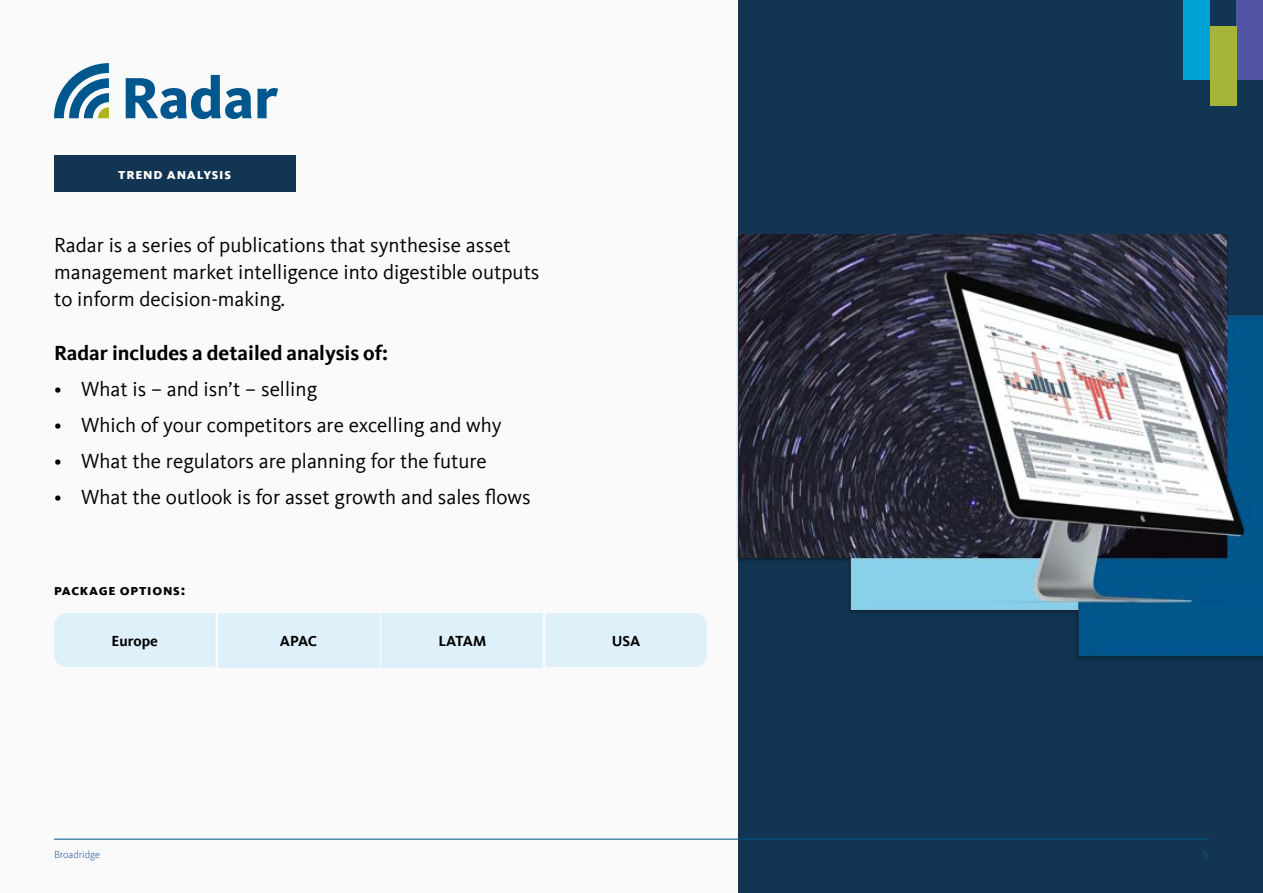
<style>
.page{position:relative;width:1263px;height:893px;background:#fafafa}
.page>*{position:absolute;margin:0;border:0;box-sizing:border-box;transform-origin:0 0}
.t1{font:21px/27px "Kievit Offc";color:#000}
.t2{font:700 21px "Kievit Offc";color:#000}
.t3{font:700 15px "Kievit Offc";letter-spacing:-.005em;color:#000}
.t4{font:800 15px "Kievit Sc Offc";letter-spacing:.05em;color:#000}
.t5{font:800 15px "Kievit Sc Offc";letter-spacing:.05em;color:#fff}
.t6{font:12px "Kievit Offc";color:#00558d}
.t7{font:300 10.5px "Kievit Offc";color:#275b9b}
</style>
<div class="page">
<div style="left:738px;top:0;width:525px;height:893px;background:#133554"></div>
<img style="left:740px;top:235px;width:523px;height:424px">
<div style="left:54px;top:155px;width:241px;height:37px;background:#133554"></div>
<svg style="left:54px;top:63px;width:55px;height:55px"></svg>
<svg style="left:126px;top:75px;width:152px;height:44px"></svg>
<div style="left:54px;top:613px;width:162px;height:54px;background:#def0fa"></div>
<div style="left:218px;top:613px;width:161px;height:54px;background:#def0fa"></div>
<div style="left:545px;top:613px;width:162px;height:54px;background:#def0fa"></div>
<div style="left:382px;top:613px;width:161px;height:54px;background:#def0fa"></div>
<hr style="left:54px;top:839px;width:1155px;height:1px;background:#00558d">
<div style="left:1183px;top:0;width:27px;height:80px;background:#00a3d6"></div>
<div style="left:1236px;top:0;width:27px;height:80px;background:#5254a6"></div>
<div style="left:1210px;top:27px;width:26px;height:79px;background:#a6b538"></div>
<p class="t5" style="left:118px;top:165px;width:114px">trend analysis</p>
<p class="t1" style="left:54px;top:232px;width:487px">Radar is a series of publications that synthesise asset management market intelligence into digestible outputs to inform decision-making.</p>
<p class="t2" style="left:54px;top:341px;width:335px">Radar includes a detailed analysis of:</p>
<p class="t1" style="left:54px;top:376px;width:265px">• What is – and isn’t – selling</p>
<p class="t1" style="left:54px;top:412px;width:449px">• Which of your competitors are excelling and why</p>
<p class="t1" style="left:54px;top:448px;width:434px">• What the regulators are planning for the future</p>
<p class="t1" style="left:54px;top:484px;width:478px">• What the outlook is for asset growth and sales flows</p>
<p class="t4" style="left:54px;top:581px;width:133px">package options:</p>
<p class="t3" style="left:112px;top:632px;width:48px">Europe</p>
<p class="t3" style="left:280px;top:632px;width:39px">APAC</p>
<p class="t3" style="left:438px;top:632px;width:50px">LATAM</p>
<p class="t3" style="left:612px;top:632px;width:30px">USA</p>
<p class="t7" style="left:54px;top:849px;width:48px">Broadridge</p>
<p class="t6" style="left:1202px;top:848px;width:8px">5</p>
</div>
